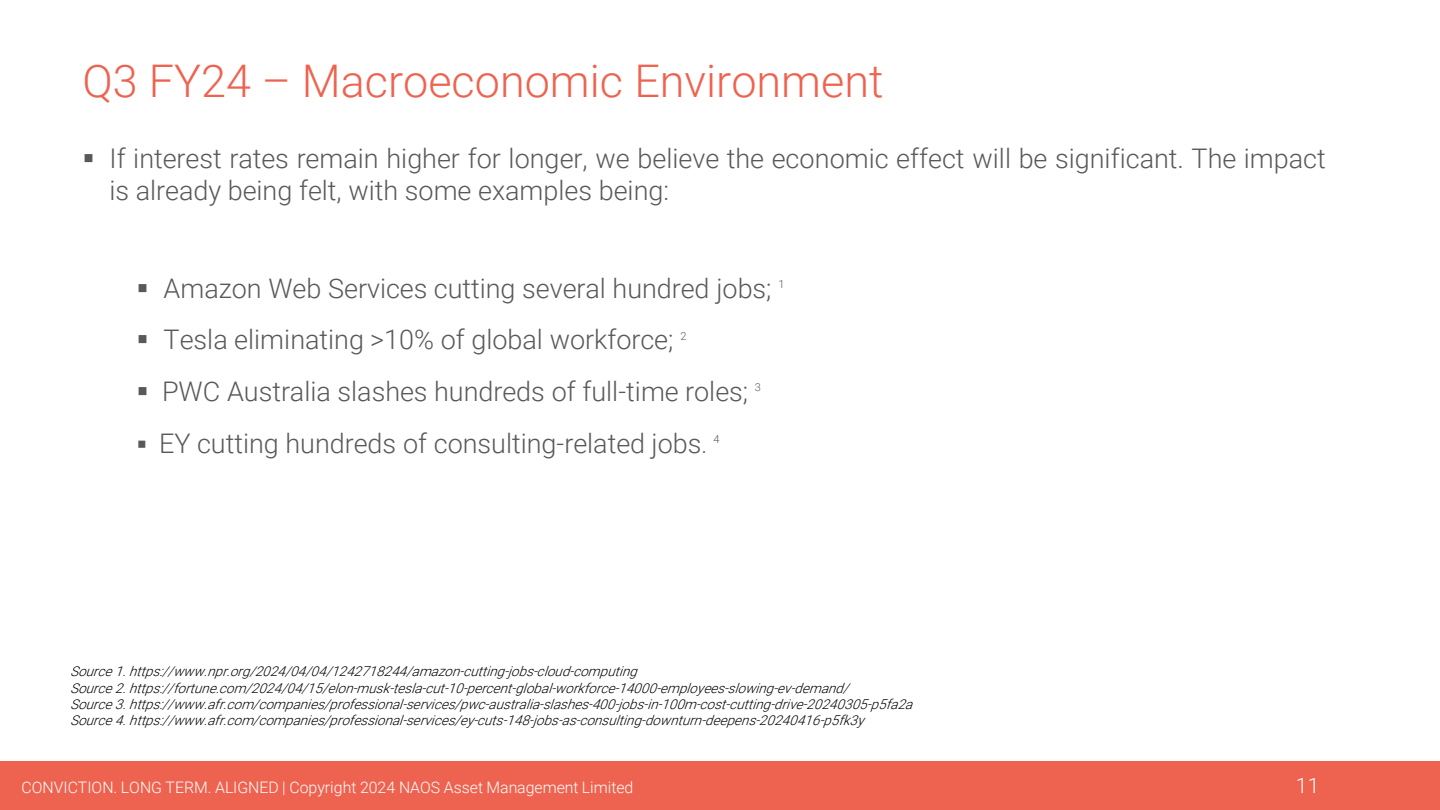
<style>
.page{position:relative;width:1440px;height:810px;background:#fff}
.page>*{position:absolute;margin:0;border:0;box-sizing:border-box;transform-origin:0 0}
.t1{font:300 45px "Roboto";color:#ee634f}
.t2{font:300 27px/32.4px "Roboto";color:#595959}
.t3{font:300 21px "Roboto";color:#fff}
.t4{font:300 15.9px "Roboto";color:#fff}
.t5{font:italic 300 13.5px "Roboto";color:#000}
.t6{font:300 10.95px "Roboto";color:#595959}
.s1{font-size:24px}
</style>
<div class="page">
<div style="left:0;top:761px;width:1440px;height:49px;background:#ee634f"></div>
<p class="t1" style="left:82px;top:49px;width:803px">Q3 FY24 – Macroeconomic Environment</p>
<p class="t2" style="left:109px;top:141px;width:1218px;text-indent:-27px">▪ If interest rates remain higher for longer, we believe the economic effect will be significant. The impact is already being felt, with some examples being:</p>
<p class="t2" style="left:136px;top:271px;width:637px">▪ Amazon Web Services cutting several hundred jobs;</p>
<p class="t6" style="left:778px;top:276px;width:8px">1</p>
<p class="t2" style="left:136px;top:323px;width:538px">▪ Tesla eliminating &gt;10% of global workforce;</p>
<p class="t6" style="left:680px;top:328px;width:8px">2</p>
<p class="t2" style="left:136px;top:374px;width:613px">▪ PWC Australia slashes hundreds of full-time roles;</p>
<p class="t6" style="left:755px;top:379px;width:8px">3</p>
<p class="t2" style="left:136px;top:426px;width:584px">▪ EY cutting hundreds of consulting-related jobs<span class="s1">.</span> <sup>4</sup></p>
<p class="t5" style="left:70px;top:662px;width:574px">Source1.https://www.npr.org/2024/04/04/1242718244/amazon-cutting-jobs-cloud-computing</p>
<p class="t5" style="left:70px;top:678px;width:786px">Source2.https://fortune.com/2024/04/15/elon-musk-tesla-cut-10-percent-global-workforce-14000-employees-slowing-ev-demand/</p>
<p class="t5" style="left:70px;top:694px;width:850px">Source3.https://www.afr.com/companies/professional-services/pwc-australia-slashes-400-jobs-in-100m-cost-cutting-drive-20240305-p5fa2a</p>
<p class="t5" style="left:70px;top:711px;width:801px">Source4.https://www.afr.com/companies/professional-services/ey-cuts-148-jobs-as-consulting-downturn-deepens-20240416-p5fk3y</p>
<p class="t4" style="left:22px;top:776px;width:613px">CONVICTION. LONG TERM. ALIGNED | Copyright 2024 NAOS Asset Management Limited</p>
<h3 class="t3" style="left:1296px;top:771px;width:25px">11</h3>
</div>
